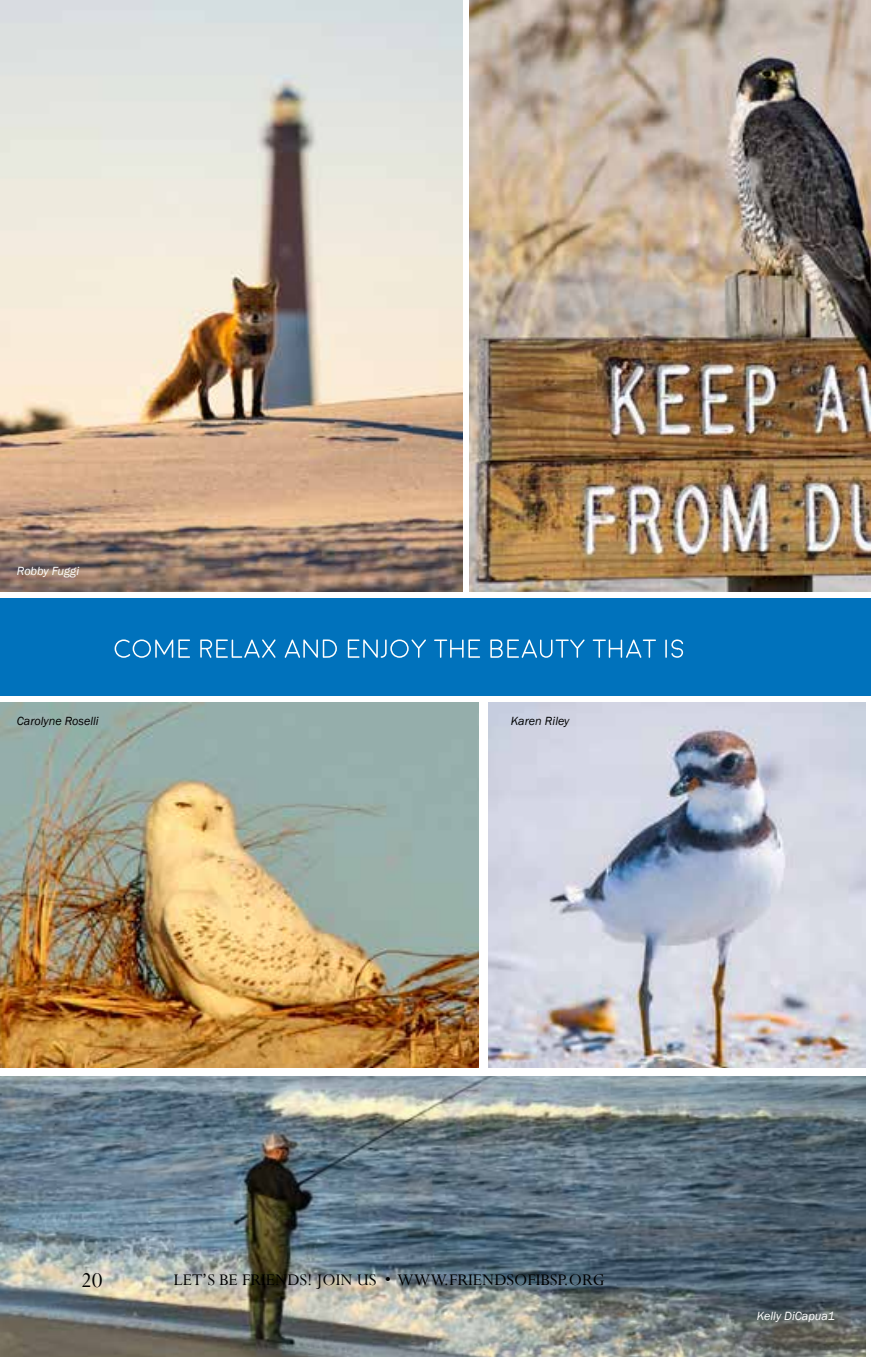
<style>
.page{position:relative;width:871px;height:1357px;background:#fff}
.page>*{position:absolute;margin:0;border:0;box-sizing:border-box;transform-origin:0 0}
.t1{font:23.62px "Perpetua";color:#000}
.t2{font:18.22px "Perpetua";color:#000}
.t3{font:italic 12.15px "Franklin Gothic";color:#000}
.t4{font:italic 12.15px "Franklin Gothic";color:#fff}
</style>
<div class="page">
<img style="left:0;top:1076px;width:865px;height:281px">
<img style="left:0;top:0;width:462px;height:592px">
<img style="left:469px;top:0;width:402px;height:592px">
<img style="left:488px;top:703px;width:377px;height:364px">
<img style="left:0;top:703px;width:479px;height:364px">
<div style="left:0;top:599px;width:871px;height:97px;background:#0072bc"></div>
<svg style="left:115px;top:639px;width:568px;height:19px"></svg>
<p class="t4" style="left:17px;top:564px;width:64px">Robby Fuggi</p>
<p class="t3" style="left:17px;top:713px;width:83px">Carolyne Roselli</p>
<p class="t3" style="left:511px;top:713px;width:60px">Karen Riley</p>
<p class="t1" style="left:81px;top:1265px;width:23px">20</p>
<p class="t2" style="left:174px;top:1268px;width:433px">LET’S BE FRIENDS! JOIN US • WWW.FRIENDSOFIBSP.ORG</p>
<p class="t4" style="left:757px;top:1308px;width:80px">Kelly DiCapua1</p>
</div>
